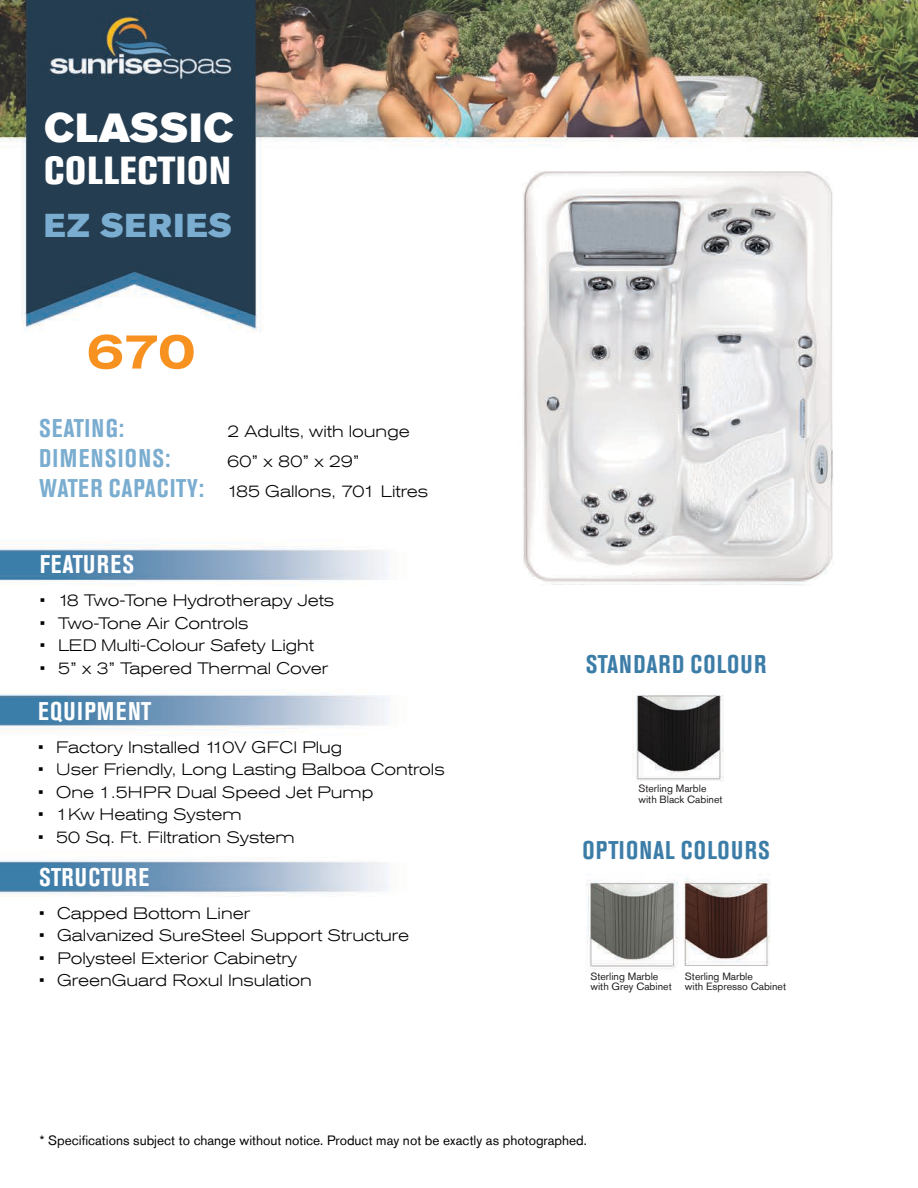
<style>
.page{position:relative;width:918px;height:1188px;background:#fff}
.page>*{position:absolute;margin:0;border:0;box-sizing:border-box;transform-origin:0 0}
.t1{font:500 expanded 51px "Akzidenz Grotesk Std";color:#f79220}
.t2{font:40.5px "Akzidenz Grotesk Std Super";letter-spacing:.025em;color:#fff}
.t3{font:800 condensed 39px "Akzidenz Grotesk Std";letter-spacing:.02em;color:#fff}
.t4{font:33px "Akzidenz Grotesk Std Super";letter-spacing:.065em;color:#7aadd0}
.t5{font:700 condensed 25.5px "Akzidenz Grotesk Std";letter-spacing:.05em;color:#7aadd0}
.t6{font:700 condensed 25.5px "Akzidenz Grotesk Std";letter-spacing:.05em;color:#3c7da8}
.t7{font:700 condensed 25.5px "Akzidenz Grotesk Std";letter-spacing:.05em;color:#fff}
.t8{font:300 expanded 16.5px "Akzidenz Grotesk Std";color:#020304}
.t9{font:13.5px "Akzidenz Grotesk Std";color:#020304}
.t10{font:10.5px "Akzidenz Grotesk Std";color:#231f20}
</style>
<div class="page">
<img style="left:0;top:0;width:918px;height:969px">
<p class="t2" style="left:44px;top:104px;width:191px">CLASSIC</p>
<p class="t3" style="left:44px;top:148px;width:188px">COLLECTION</p>
<p class="t4" style="left:44px;top:206px;width:189px">EZ SERIES</p>
<p class="t1" style="left:86px;top:321px;width:111px">670</p>
<p class="t5" style="left:39px;top:414px;width:87px">SEATING:</p>
<p class="t5" style="left:39px;top:444px;width:133px">DIMENSIONS:</p>
<p class="t5" style="left:39px;top:474px;width:166px">WATER CAPACITY:</p>
<p class="t8" style="left:227px;top:422px;width:184px">2 Adults, with lounge</p>
<p class="t8" style="left:227px;top:452px;width:134px">60” x 80” x 29”</p>
<p class="t8" style="left:227px;top:482px;width:203px">185 Gallons, 701 Litres</p>
<p class="t7" style="left:40px;top:550px;width:96px">FEATURES</p>
<p class="t8" style="left:40px;top:591px;width:296px">• 18 Two-Tone Hydrotherapy Jets</p>
<p class="t8" style="left:40px;top:614px;width:210px">• Two-Tone Air Controls</p>
<p class="t8" style="left:40px;top:636px;width:276px">• LED Multi-Colour Safety Light</p>
<p class="t8" style="left:40px;top:659px;width:290px">• 5” x 3” Tapered Thermal Cover</p>
<p class="t7" style="left:38px;top:696px;width:115px">EQUIPMENT</p>
<p class="t8" style="left:38px;top:738px;width:306px">• Factory Installed 110V GFCI Plug</p>
<p class="t8" style="left:38px;top:760px;width:408px">• User Friendly, Long Lasting Balboa Controls</p>
<p class="t8" style="left:38px;top:783px;width:337px">• One 1.5HPR Dual Speed Jet Pump</p>
<p class="t8" style="left:38px;top:805px;width:205px">• 1Kw Heating System</p>
<p class="t8" style="left:38px;top:828px;width:258px">• 50 Sq. Ft. Filtration System</p>
<p class="t7" style="left:39px;top:862px;width:111px">STRUCTURE</p>
<p class="t8" style="left:39px;top:904px;width:213px">• Capped Bottom Liner</p>
<p class="t8" style="left:39px;top:926px;width:372px">• Galvanized SureSteel Support Structure</p>
<p class="t8" style="left:39px;top:949px;width:260px">• Polysteel Exterior Cabinetry</p>
<p class="t8" style="left:39px;top:971px;width:274px">• GreenGuard Roxul Insulation</p>
<p class="t6" style="left:586px;top:650px;width:182px">STANDARD COLOUR</p>
<p class="t10" style="left:638px;top:782px;width:70px">Sterling Marble</p>
<p class="t10" style="left:638px;top:793px;width:86px">with Black Cabinet</p>
<p class="t6" style="left:582px;top:836px;width:189px">OPTIONAL COLOURS</p>
<p class="t10" style="left:590px;top:970px;width:70px">Sterling Marble</p>
<p class="t10" style="left:590px;top:980px;width:83px">with Grey Cabinet</p>
<p class="t10" style="left:685px;top:970px;width:70px">Sterling Marble</p>
<p class="t10" style="left:685px;top:980px;width:103px">with Espresso Cabinet</p>
<p class="t9" style="left:40px;top:1132px;width:549px">* Specifications subject to change without notice. Product may not be exactly as photographed.</p>
</div>
